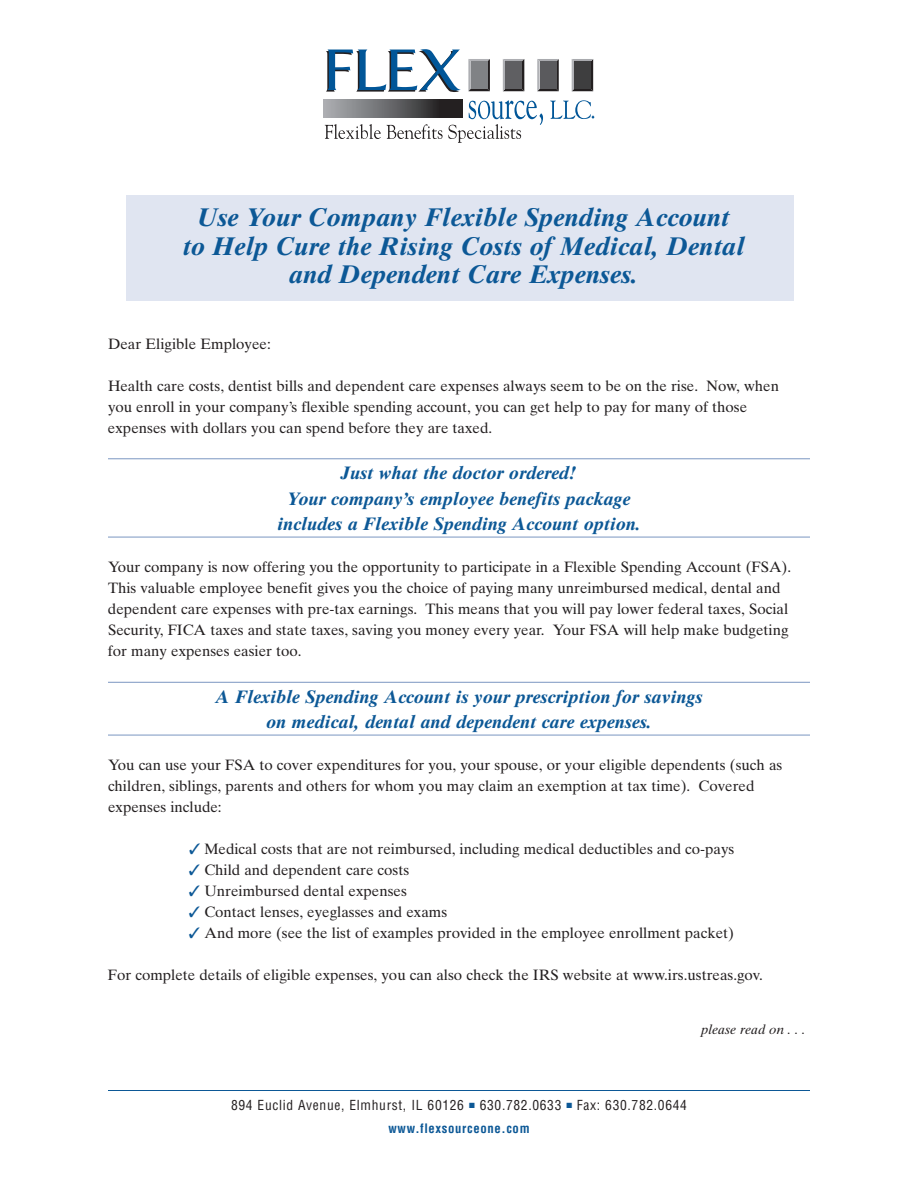
<style>
.page{position:relative;width:918px;height:1188px;background:#fff}
.page>*{position:absolute;margin:0;border:0;box-sizing:border-box;transform-origin:0 0}
.t1{font:italic 700 25.5px/28.5px "Times Ten";color:#0c5896;text-align:center}
.t2{font:italic 700 18px/25.5px "Times Ten";color:#0c5896;text-align:center}
.t3{font:15px/21px "Times Ten";color:#231f20}
.t4{font:condensed 13.5px "Helvetica";letter-spacing:.05em;color:#231f20}
.t5{font:italic 13.5px "Times Ten";color:#231f20}
.t6{font:700 condensed 12.75px "Helvetica";letter-spacing:.05em;color:#0c5896}
.s1{color:#0c5896}
</style>
<div class="page">
<div style="left:127px;top:195px;width:667px;height:106px;background:#e0e5f1"></div>
<hr style="left:108px;top:459px;width:702px;height:1px;background:#7b96c1">
<hr style="left:108px;top:537px;width:702px;height:1px;background:#7b96c1">
<hr style="left:108px;top:682px;width:702px;height:1px;background:#7b96c1">
<hr style="left:108px;top:735px;width:702px;height:1px;background:#7b96c1">
<svg style="left:324px;top:100px;width:63px;height:18px"></svg>
<svg style="left:468px;top:59px;width:22px;height:32px"></svg>
<div style="left:471px;top:61px;width:17px;height:28px;background:#808285"></div>
<svg style="left:503px;top:59px;width:21px;height:32px"></svg>
<div style="left:505px;top:61px;width:17px;height:28px;background:#5f5f62"></div>
<svg style="left:537px;top:59px;width:22px;height:32px"></svg>
<div style="left:540px;top:61px;width:16px;height:28px;background:#5a5a5d"></div>
<svg style="left:572px;top:59px;width:21px;height:32px"></svg>
<div style="left:574px;top:61px;width:17px;height:28px;background:#3e3e3f"></div>
<svg style="left:325px;top:124px;width:56px;height:15px"></svg>
<svg style="left:387px;top:100px;width:156px;height:43px"></svg>
<svg style="left:550px;top:100px;width:44px;height:19px"></svg>
<svg style="left:326px;top:49px;width:135px;height:43px"></svg>
<hr style="left:108px;top:1090px;width:702px;height:1px;background:#0c5896">
<h1 class="t1" style="left:182px;top:206px;width:564px">Use Your Company Flexible Spending Account<br>to Help Cure the Rising Costs of Medical, Dental and Dependent Care Expenses.</h1>
<p class="t3" style="left:108px;top:334px;width:164px">Dear Eligible Employee:</p>
<p class="t3" style="left:108px;top:376px;width:673px">Health care costs, dentist bills and dependent care expenses always seem to be on the rise. Now, when you enroll in your company’s flexible spending account, you can get help to pay for many of those expenses with dollars you can spend before they are taxed.</p>
<p class="t2" style="left:277px;top:462px;width:365px">Just what the doctor ordered!<br>Your company’s employee benefits package includes a Flexible Spending Account option.</p>
<p class="t3" style="left:108px;top:558px;width:685px">Your company is now offering you the opportunity to participate in a Flexible Spending Account (FSA).<br>This valuable employee benefit gives you the choice of paying many unreimbursed medical, dental and dependent care expenses with pre-tax earnings. This means that you will pay lower federal taxes, Social Security, FICA taxes and state taxes, saving you money every year. Your FSA will help make budgeting for many expenses easier too.</p>
<p class="t2" style="left:216px;top:685px;width:488px">A Flexible Spending Account is your prescription for savings on medical, dental and dependent care expenses.</p>
<p class="t3" style="left:108px;top:756px;width:676px">You can use your FSA to cover expenditures for you, your spouse, or your eligible dependents (such as children, siblings, parents and others for whom you may claim an exemption at tax time). Covered expenses include:</p>
<p class="t3" style="left:189px;top:840px;width:547px"><span class="s1">✓</span> Medical costs that are not reimbursed, including medical deductibles and co-pays</p>
<p class="t3" style="left:189px;top:861px;width:222px"><span class="s1">✓</span> Child and dependent care costs</p>
<p class="t3" style="left:189px;top:882px;width:219px"><span class="s1">✓</span> Unreimbursed dental expenses</p>
<p class="t3" style="left:189px;top:903px;width:260px"><span class="s1">✓</span> Contact lenses, eyeglasses and exams</p>
<p class="t3" style="left:189px;top:924px;width:547px"><span class="s1">✓</span> And more (see the list of examples provided in the employee enrollment packet)</p>
<p class="t3" style="left:108px;top:966px;width:656px">For complete details of eligible expenses, you can also check the IRS website at www.irs.ustreas.gov.</p>
<p class="t5" style="left:701px;top:1024px;width:106px">please read on . . .</p>
<p class="t4" style="left:231px;top:1098px;width:457px">894 Euclid Avenue, Elmhurst, IL 60126 <sup>■</sup> 630.782.0633 <sup>■</sup> Fax: 630.782.0644</p>
<p class="t6" style="left:388px;top:1121px;width:143px">www.flexsourceone.com</p>
</div>
